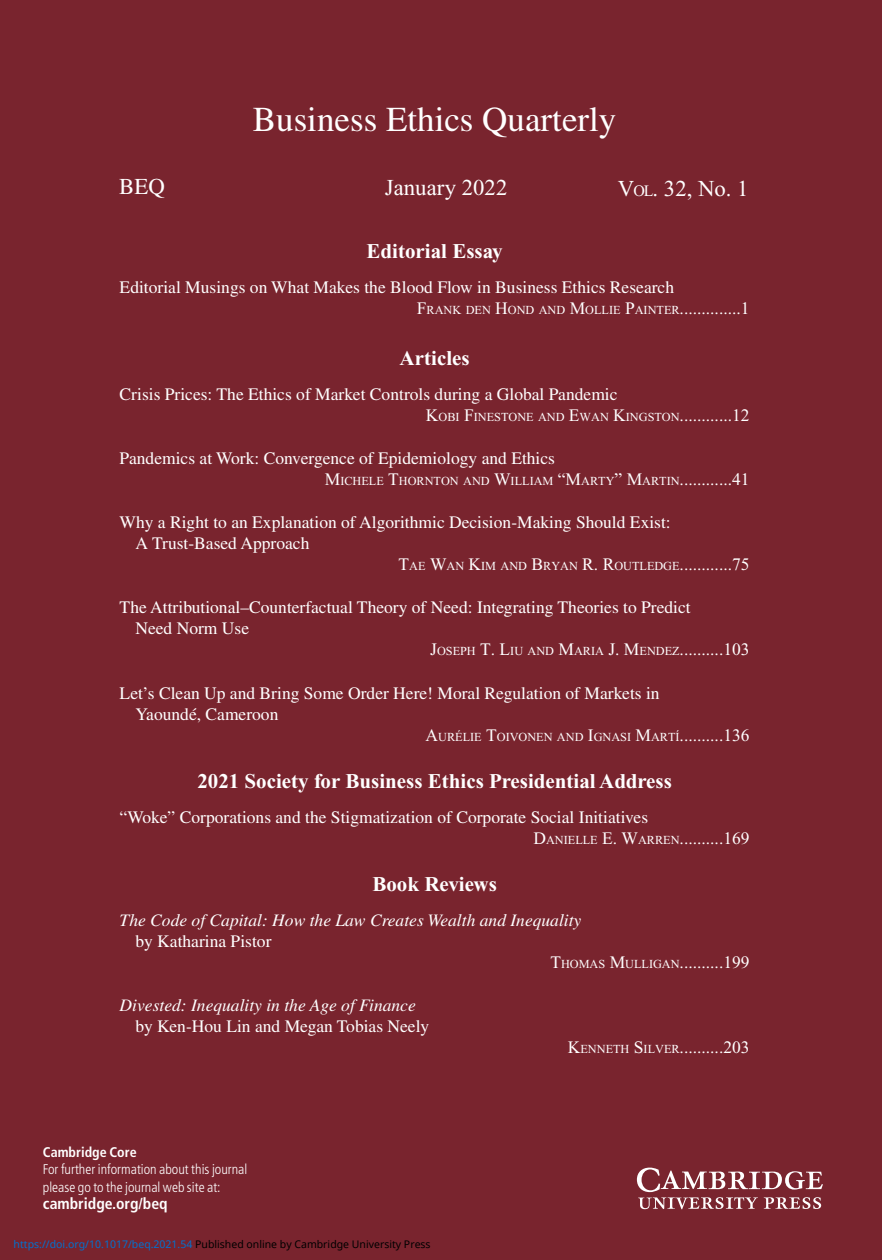
<style>
.page{position:relative;width:882px;height:1260px;background:#79242e}
.page>*{position:absolute;margin:0;border:0;box-sizing:border-box;transform-origin:0 0}
.t1{font:35px "Times LT Std";color:#fff}
.t2{font:22.75px "Times New Roman";color:#fff}
.t3{font:22.75px "Times LT Std";color:#fff}
.t4{font:700 21px "Times New Roman";color:#fff}
.t5{font:700 21px "Times New Roman";color:#fff}
.t6{font:17.5px/21px "Times LT Std";color:#fff}
.t7{font:17.5px "Times New Roman";color:#fff}
.t8{font:italic 17.5px "Times LT Std";color:#fff}
.t9{font:700 condensed 15.75px "Frutiger";color:#fff}
.t10{font:300 condensed 14px/17.5px "Frutiger";color:#fff}
.t11{font:700 condensed 14px "Frutiger";color:#fff}
.t12{font:12.25px "Times New Roman";color:#fff}
.t13{font:10.5px "Noto Sans";color:#000}
.s1{font-size:15.92px}
.s2{font-size:17.5px}
.s3{font-size:12.25px}
.s4{color:#0172cf}
</style>
<div class="page">
<svg style="left:637px;top:1168px;width:186px;height:41px"></svg>
<h1 class="t1" style="left:253px;top:100px;width:365px">Business Ethics Quarterly</h1>
<h2 class="t3" style="left:119px;top:174px;width:47px">BEQ</h2>
<h2 class="t2" style="left:385px;top:175px;width:124px">January 2022</h2>
<h2 class="t2" style="left:618px;top:176px;width:132px">V<span class="s1">OL</span>. 32, No. 1</h2>
<p class="t5" style="left:367px;top:239px;width:138px">Editorial Essay</p>
<p class="t6" style="left:120px;top:276px;width:556px">Editorial Musings on What Makes the Blood Flow in Business Ethics Research</p>
<p class="t12" style="left:417px;top:303px;width:334px"><span class="s2">F</span>RANK DEN <span class="s2">H</span>OND AND <span class="s2">M</span>OLLIE <span class="s2">P</span>AINTER<span class="s2">..............1</span></p>
<p class="t5" style="left:400px;top:346px;width:72px">Articles</p>
<p class="t6" style="left:120px;top:383px;width:499px">Crisis Prices: The Ethics of Market Controls during a Global Pandemic</p>
<p class="t12" style="left:426px;top:410px;width:325px"><span class="s2">K</span>OBI <span class="s2">F</span>INESTONE AND <span class="s2">E</span>WAN <span class="s2">K</span>INGSTON<span class="s2">............12</span></p>
<p class="t6" style="left:120px;top:448px;width:437px">Pandemics at Work: Convergence of Epidemiology and Ethics</p>
<p class="t12" style="left:325px;top:474px;width:426px"><span class="s2">M</span>ICHELE <span class="s2">T</span>HORNTON AND <span class="s2">W</span>ILLIAM <span class="s2">“M</span>ARTY<span class="s2">” M</span>ARTIN<span class="s2">............41</span></p>
<p class="t6" style="left:135px;top:512px;width:537px;text-indent:-16px">Why a Right to an Explanation of Algorithmic Decision-Making Should Exist:<br>A Trust-Based Approach</p>
<p class="t7" style="left:399px;top:555px;width:353px">T<span class="s3">AE</span> W<span class="s3">AN</span> K<span class="s3">IM AND</span> B<span class="s3">RYAN</span> R. R<span class="s3">OUTLEDGE</span>............75</p>
<p class="t6" style="left:135px;top:597px;width:557px;text-indent:-16px">The Attributional–Counterfactual Theory of Need: Integrating Theories to Predict<br>Need Norm Use</p>
<p class="t7" style="left:430px;top:640px;width:321px">J<span class="s3">OSEPH</span> T. L<span class="s3">IU AND</span> M<span class="s3">ARIA</span> J. M<span class="s3">ENDEZ</span>..........103</p>
<p class="t6" style="left:135px;top:682px;width:526px;text-indent:-16px">Let’s Clean Up and Bring Some Order Here! Moral Regulation of Markets in<br>Yaoundé, Cameroon</p>
<p class="t12" style="left:426px;top:730px;width:326px"><span class="s2">A</span>URÉLIE <span class="s2">T</span>OIVONEN AND <span class="s2">I</span>GNASI <span class="s2">M</span>ARTÍ<span class="s2">..........136</span></p>
<p class="t4" style="left:197px;top:770px;width:476px">2021 Society for Business Ethics Presidential Address</p>
<p class="t6" style="left:120px;top:807px;width:530px">“Woke” Corporations and the Stigmatization of Corporate Social Initiatives</p>
<p class="t7" style="left:533px;top:829px;width:218px">D<span class="s3">ANIELLE</span> E. W<span class="s3">ARREN</span>..........169</p>
<p class="t4" style="left:372px;top:872px;width:126px">Book Reviews</p>
<p class="t8" style="left:120px;top:911px;width:463px">The Code of Capital: How the Law Creates Wealth and Inequality</p>
<p class="t6" style="left:135px;top:931px;width:138px">by Katharina Pistor</p>
<p class="t7" style="left:550px;top:953px;width:201px">T<span class="s3">HOMAS</span> M<span class="s3">ULLIGAN</span>..........199</p>
<p class="t8" style="left:120px;top:996px;width:298px">Divested: Inequality in the Age of Finance</p>
<p class="t6" style="left:135px;top:1016px;width:295px">by Ken-Hou Lin and Megan Tobias Neely</p>
<p class="t7" style="left:568px;top:1038px;width:183px">K<span class="s3">ENNETH</span> S<span class="s3">ILVER</span>..........203</p>
<p class="t11" style="left:43px;top:1144px;width:95px">Cambridge Core</p>
<p class="t10" style="left:43px;top:1161px;width:206px">For further information about this journal please go to the journal web site at:</p>
<p class="t9" style="left:43px;top:1194px;width:126px">cambridge.org/beq</p>
<p class="t13" style="left:14px;top:1236px;width:419px"><span class="s4">https://doi.org/10.1017/beq.2021.54</span> Published online by Cambridge University Press</p>
</div>
